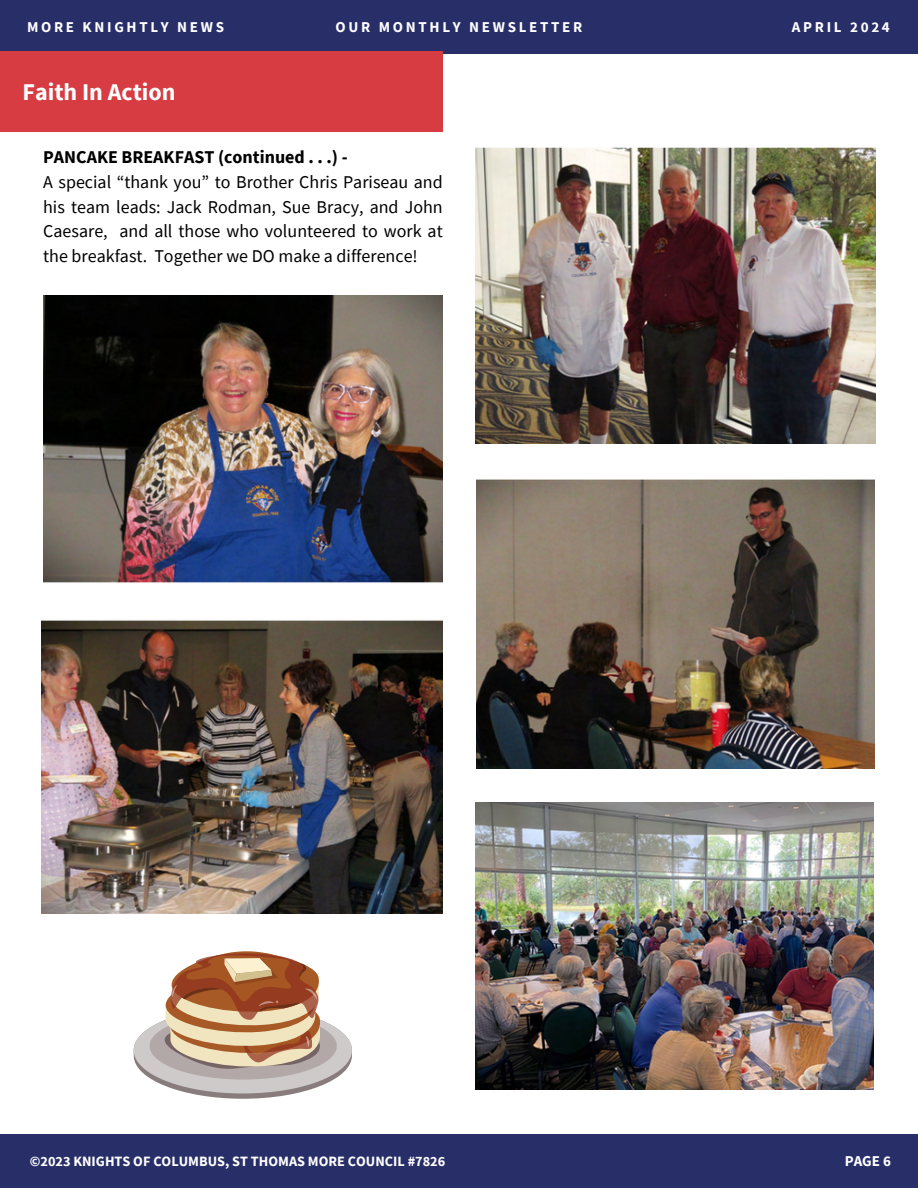
<style>
.page{position:relative;width:918px;height:1188px;background:#fff}
.page>*{position:absolute;margin:0;border:0;box-sizing:border-box;transform-origin:0 0}
.t1{font:700 24px "Source Sans Pro";color:#fff}
.t2{font:18px/24.8px "Source Sans Pro";color:#000}
.t3{font:700 15px "Source Sans Pro";letter-spacing:.18em;color:#fff}
.t4{font:700 14.25px "Source Sans Pro";color:#fff}
.s1{font-weight:700}
</style>
<div class="page">
<div style="left:0;top:0;width:918px;height:53px;background:#272e68"></div>
<div style="left:0;top:1135px;width:918px;height:53px;background:#272e68"></div>
<div style="left:0;top:52px;width:443px;height:80px;background:#d73c43"></div>
<img style="left:43px;top:295px;width:400px;height:288px">
<img style="left:475px;top:147px;width:401px;height:297px">
<img style="left:42px;top:620px;width:400px;height:293px">
<img style="left:476px;top:479px;width:399px;height:289px">
<img style="left:475px;top:803px;width:398px;height:287px">
<svg style="left:134px;top:951px;width:218px;height:148px"></svg>
<p class="t3" style="left:27px;top:17px;width:199px">MORE KNIGHTLY NEWS</p>
<p class="t3" style="left:336px;top:17px;width:248px">OUR MONTHLY NEWSLETTER</p>
<p class="t3" style="left:792px;top:17px;width:99px">APRIL 2024</p>
<p class="t1" style="left:23px;top:76px;width:155px">Faith In Action</p>
<p class="t2" style="left:43px;top:144px;width:401px"><span class="s1">PANCAKE BREAKFAST (continued . . .) -<br></span>A special “thank you” to Brother Chris Pariseau and his team leads: Jack Rodman, Sue Bracy, and John Caesare, and all those who volunteered to work at the breakfast. Together we DO make a difference!</p>
<h1 class="t4" style="left:30px;top:1152px;width:417px">©2023 KNIGHTS OF COLUMBUS, ST THOMAS MORE COUNCIL #7826</h1>
<h2 class="t3" style="left:845px;top:1152px;width:48px">PAGE 6</h2>
</div>
